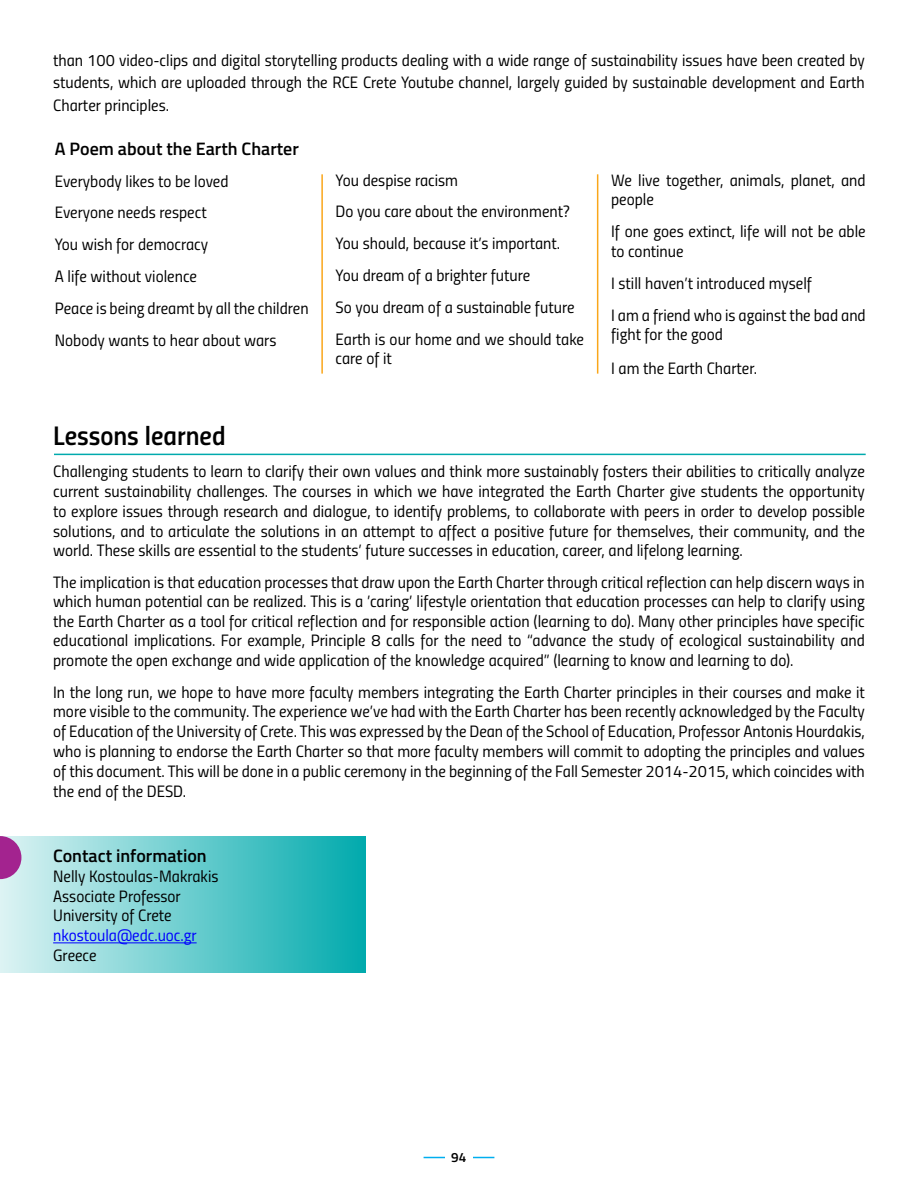
<style>
.page{position:relative;width:918px;height:1188px;background:#fff}
.page>*{position:absolute;margin:0;border:0;box-sizing:border-box;transform-origin:0 0}
.t1{font:27px "Titillium Semibold Upright";color:#000}
.t2{font:600 18px "Titillium";color:#000}
.t3{font:16.5px/19.8px "Titillium Regular Upright";color:#000}
.t4{font:16.5px "Titillium Regular Upright";color:#00f}
.t5{font:600 13.5px "Titillium";color:#000}
</style>
<div class="page">
<hr style="left:424px;top:1157px;width:70px;height:1px;background:#00aeef">
<div style="left:445px;top:1149px;width:28px;height:18px;background:#fff"></div>
<div style="left:0;top:837px;width:366px;height:136px;background:linear-gradient(to right,#ddf3f3,#01aaad)"></div>
<svg style="left:0;top:836px;width:21px;height:43px"></svg>
<hr style="left:53px;top:943px;width:144px;height:1px;background:#00f">
<hr style="left:54px;top:454px;width:812px;height:1px;background:#00aaad">
<hr style="left:321px;top:174px;width:2px;height:200px;background:#faa61a">
<hr style="left:597px;top:174px;width:1px;height:200px;background:#faa61a">
<p class="t3" style="left:53px;top:48px;width:813px;line-height:22.5px;text-align:justify">than 100 video-clips and digital storytelling products dealing with a wide range of sustainability issues have been created by students, which are uploaded through the RCE Crete Youtube channel, largely guided by sustainable development and Earth Charter principles.</p>
<p class="t2" style="left:55px;top:135px;width:246px">A Poem about the Earth Charter</p>
<p class="t3" style="left:55px;top:164px;width:255px;line-height:31.8px">Everybody likes to be loved<br>Everyone needs respect<br>You wish for democracy<br>A life without violence<br>Peace is being dreamt by all the children<br>Nobody wants to hear about wars</p>
<p class="t3" style="left:336px;top:163px;width:250px;line-height:31.8px">You despise racism<br>Do you care about the environment?<br>You should, because it’s important.<br>You dream of a brighter future<br>So you dream of a sustainable future<br>Earth is our home and we should take</p>
<p class="t3" style="left:336px;top:348px;width:58px">care of it</p>
<p class="t3" style="left:611px;top:169px;width:256px">We live together, animals, planet, and people</p>
<p class="t3" style="left:611px;top:221px;width:256px">If one goes extinct, life will not be able to continue</p>
<p class="t3" style="left:611px;top:266px;width:256px;line-height:31.8px">I still haven’t introduced myself<br>I am a friend who is against the bad and</p>
<p class="t3" style="left:611px;top:317px;width:147px;line-height:33.6px">fight for the good<br>I am the Earth Charter.</p>
<h1 class="t1" style="left:53px;top:415px;width:174px">Lessons learned</h1>
<p class="t3" style="left:53px;top:461px;width:813px;text-align:justify">Challenging students to learn to clarify their own values and think more sustainably fosters their abilities to critically analyze current sustainability challenges. The courses in which we have integrated the Earth Charter give students the opportunity to explore issues through research and dialogue, to identify problems, to collaborate with peers in order to develop possible solutions, and to articulate the solutions in an attempt to affect a positive future for themselves, their community, and the world. These skills are essential to the students’ future successes in education, career, and lifelong learning.</p>
<p class="t3" style="left:53px;top:571px;width:813px;text-align:justify">The implication is that education processes that draw upon the Earth Charter through critical reflection can help discern ways in which human potential can be realized. This is a ’caring’ lifestyle orientation that education processes can help to clarify using the Earth Charter as a tool for critical reflection and for responsible action (learning to do). Many other principles have specific educational implications. For example, Principle 8 calls for the need to “advance the study of ecological sustainability and promote the open exchange and wide application of the knowledge acquired” (learning to know and learning to do).</p>
<p class="t3" style="left:53px;top:681px;width:813px;text-align:justify">In the long run, we hope to have more faculty members integrating the Earth Charter principles in their courses and make it more visible to the community. The experience we’ve had with the Earth Charter has been recently acknowledged by the Faculty of Education of the University of Crete. This was expressed by the Dean of the School of Education, Professor Antonis Hourdakis, who is planning to endorse the Earth Charter so that more faculty members will commit to adopting the principles and values of this document. This will be done in a public ceremony in the beginning of the Fall Semester 2014-2015, which coincides with the end of the DESD.</p>
<p class="t2" style="left:53px;top:842px;width:155px">Contact information</p>
<p class="t3" style="left:53px;top:865px;width:167px">Nelly Kostoulas-Makrakis<br>Associate Professor<br>University of Crete</p>
<p class="t4" style="left:53px;top:923px;width:145px">nkostoula@edc.uoc.gr</p>
<p class="t3" style="left:53px;top:944px;width:45px">Greece</p>
<p class="t5" style="left:451px;top:1147px;width:17px">94</p>
</div>
